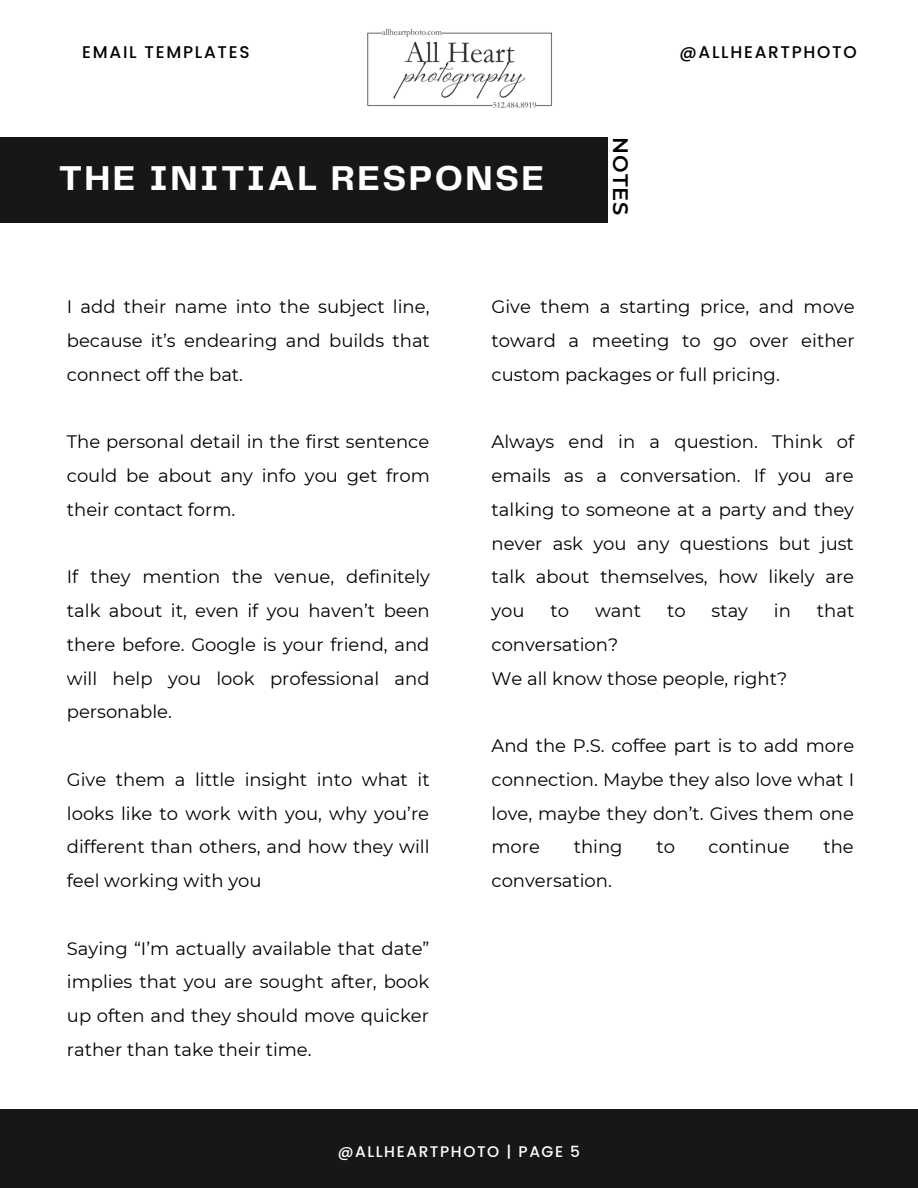
<style>
.page{position:relative;width:918px;height:1188px;background:#fff}
.page>*{position:absolute;margin:0;border:0;box-sizing:border-box;transform-origin:0 0}
.t1{font:700 35.85px "Telegraf";letter-spacing:.07em;color:#fff}
.t2{font:600 21px "Montserrat";letter-spacing:.045em;color:#000}
.t3{font:18px/33.8px "Montserrat";color:#000;text-align:justify}
.t4{font:500 16.95px "Poppins";letter-spacing:.1em;color:#000}
.t5{font:500 15.45px "Poppins";letter-spacing:.1em;color:#fff}
</style>
<div class="page">
<div style="left:0;top:1109px;width:918px;height:79px;background:#171717"></div>
<div style="left:0;top:137px;width:608px;height:86px;background:#171717"></div>
<img style="left:367px;top:28px;width:185px;height:80px">
<p class="t4" style="left:82px;top:40px;width:169px">EMAIL TEMPLATES</p>
<p class="t4" style="left:679px;top:40px;width:179px">@ALLHEARTPHOTO</p>
<p class="t1" style="left:59px;top:163px;width:487px">THE INITIAL RESPONSE</p>
<p class="t2" style="left:634px;top:137px;width:80px;rotate:90deg">NOTES</p>
<p class="t3" style="left:67px;top:290px;width:365px">I add their name into the subject line, because it’s endearing and builds that connect off the bat.</p>
<p class="t3" style="left:67px;top:425px;width:365px">The personal detail in the first sentence could be about any info you get from their contact form.</p>
<p class="t3" style="left:67px;top:560px;width:365px">If they mention the venue, definitely talk about it, even if you haven’t been there before. Google is your friend, and will help you look professional and personable.</p>
<p class="t3" style="left:67px;top:762px;width:364px">Give them a little insight into what it looks like to work with you, why you’re different than others, and how they will feel working with you</p>
<p class="t3" style="left:67px;top:931px;width:364px">Saying “I’m actually available that date” implies that you are sought after, book up often and they should move quicker rather than take their time.</p>
<p class="t3" style="left:492px;top:290px;width:365px">Give them a starting price, and move toward a meeting to go over either custom packages or full pricing.</p>
<p class="t3" style="left:492px;top:425px;width:364px">Always end in a question. Think of emails as a conversation. If you are talking to someone at a party and they never ask you any questions but just talk about themselves, how likely are you</p>
<p class="t3" style="left:551px;top:594px;width:20px">to</p>
<p class="t3" style="left:595px;top:594px;width:47px">want</p>
<p class="t3" style="left:667px;top:594px;width:20px">to</p>
<p class="t3" style="left:712px;top:594px;width:38px">stay</p>
<p class="t3" style="left:774px;top:594px;width:19px">in</p>
<p class="t3" style="left:817px;top:594px;width:39px">that</p>
<p class="t3" style="left:492px;top:627px;width:128px">conversation?</p>
<p class="t3" style="left:492px;top:661px;width:297px">We all know those people, right?</p>
<p class="t3" style="left:492px;top:729px;width:364px">And the P.S. coffee part is to add more connection. Maybe they also love what I love, maybe they don’t. Gives them one more</p>
<p class="t3" style="left:574px;top:830px;width:50px">thing</p>
<p class="t3" style="left:656px;top:830px;width:20px">to</p>
<p class="t3" style="left:709px;top:830px;width:83px">continue</p>
<p class="t3" style="left:823px;top:830px;width:32px">the</p>
<p class="t3" style="left:492px;top:864px;width:122px">conversation.</p>
<p class="t5" style="left:338px;top:1140px;width:244px">@ALLHEARTPHOTO | PAGE 5</p>
</div>
